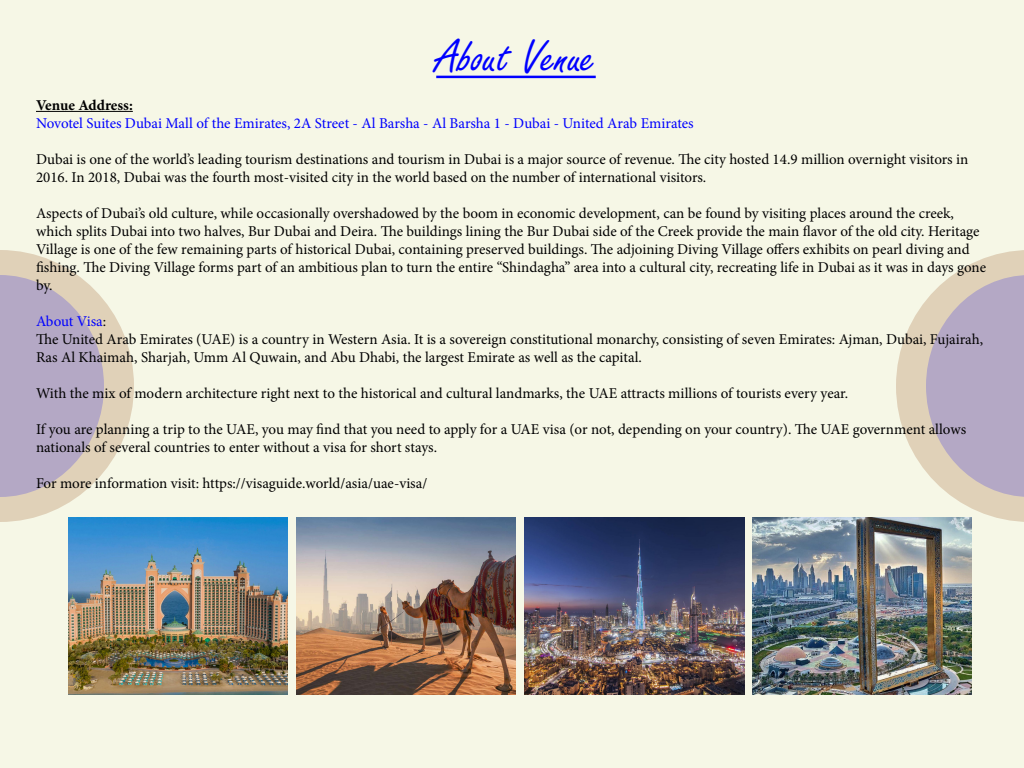
<style>
.page{position:relative;width:1024px;height:768px;background:#f6f7e6}
.page>*{position:absolute;margin:0;border:0;box-sizing:border-box;transform-origin:0 0}
.t1{font:50px "Freestyle Script";color:#00f}
.t2{font:15px/18px "Minion Pro";letter-spacing:-.005em;color:#000}
.t3{font:15px "Minion Pro";letter-spacing:-.005em;color:#00f}
.t4{font:700 15px "Minion Pro";letter-spacing:-.005em;color:#000}
.s1{color:#000}
</style>
<div class="page">
<svg style="left:0;top:250px;width:134px;height:272px"></svg>
<svg style="left:896px;top:250px;width:128px;height:272px"></svg>
<svg style="left:0;top:275px;width:104px;height:222px"></svg>
<svg style="left:926px;top:275px;width:98px;height:222px"></svg>
<hr style="left:36px;top:111px;width:97px;height:1px;background:#000">
<hr style="left:436px;top:76px;width:160px;height:2px;background:#00f">
<img style="left:68px;top:518px;width:220px;height:176px">
<img style="left:296px;top:518px;width:220px;height:176px">
<img style="left:524px;top:518px;width:220px;height:176px">
<img style="left:752px;top:518px;width:220px;height:176px">
<p class="t1" style="left:436px;top:30px;width:161px">About Venue</p>
<p class="t4" style="left:36px;top:95px;width:98px">Venue Address:</p>
<p class="t3" style="left:36px;top:113px;width:659px">Novotel Suites Dubai Mall of the Emirates, 2A Street - Al Barsha - Al Barsha 1 - Dubai - United Arab Emirates</p>
<p class="t2" style="left:36px;top:150px;width:934px">Dubai is one of the world’s leading tourism destinations and tourism in Dubai is a major source of revenue. The city hosted 14.9 million overnight visitors in<br>2016. In 2018, Dubai was the fourth most-visited city in the world based on the number of international visitors.</p>
<p class="t2" style="left:36px;top:204px;width:952px">Aspects of Dubai’s old culture, while occasionally overshadowed by the boom in economic development, can be found by visiting places around the creek, which splits Dubai into two halves, Bur Dubai and Deira. The buildings lining the Bur Dubai side of the Creek provide the main flavor of the old city. Heritage Village is one of the few remaining parts of historical Dubai, containing preserved buildings. The adjoining Diving Village offers exhibits on pearl diving and fishing. The Diving Village forms part of an ambitious plan to turn the entire “Shindagha” area into a cultural city, recreating life in Dubai as it was in days gone by.</p>
<p class="t3" style="left:36px;top:311px;width:72px">About Visa<span class="s1">:</span></p>
<p class="t2" style="left:36px;top:330px;width:949px">The United Arab Emirates (UAE) is a country in Western Asia. It is a sovereign constitutional monarchy, consisting of seven Emirates: Ajman, Dubai, Fujairah,<br>Ras Al Khaimah, Sharjah, Umm Al Quwain, and Abu Dhabi, the largest Emirate as well as the capital.</p>
<p class="t2" style="left:36px;top:384px;width:814px">With the mix of modern architecture right next to the historical and cultural landmarks, the UAE attracts millions of tourists every year.</p>
<p class="t2" style="left:36px;top:420px;width:932px">If you are planning a trip to the UAE, you may find that you need to apply for a UAE visa (or not, depending on your country). The UAE government allows nationals of several countries to enter without a visa for short stays.</p>
<p class="t2" style="left:36px;top:474px;width:393px">For more information visit: https://visaguide.world/asia/uae-visa/</p>
</div>
